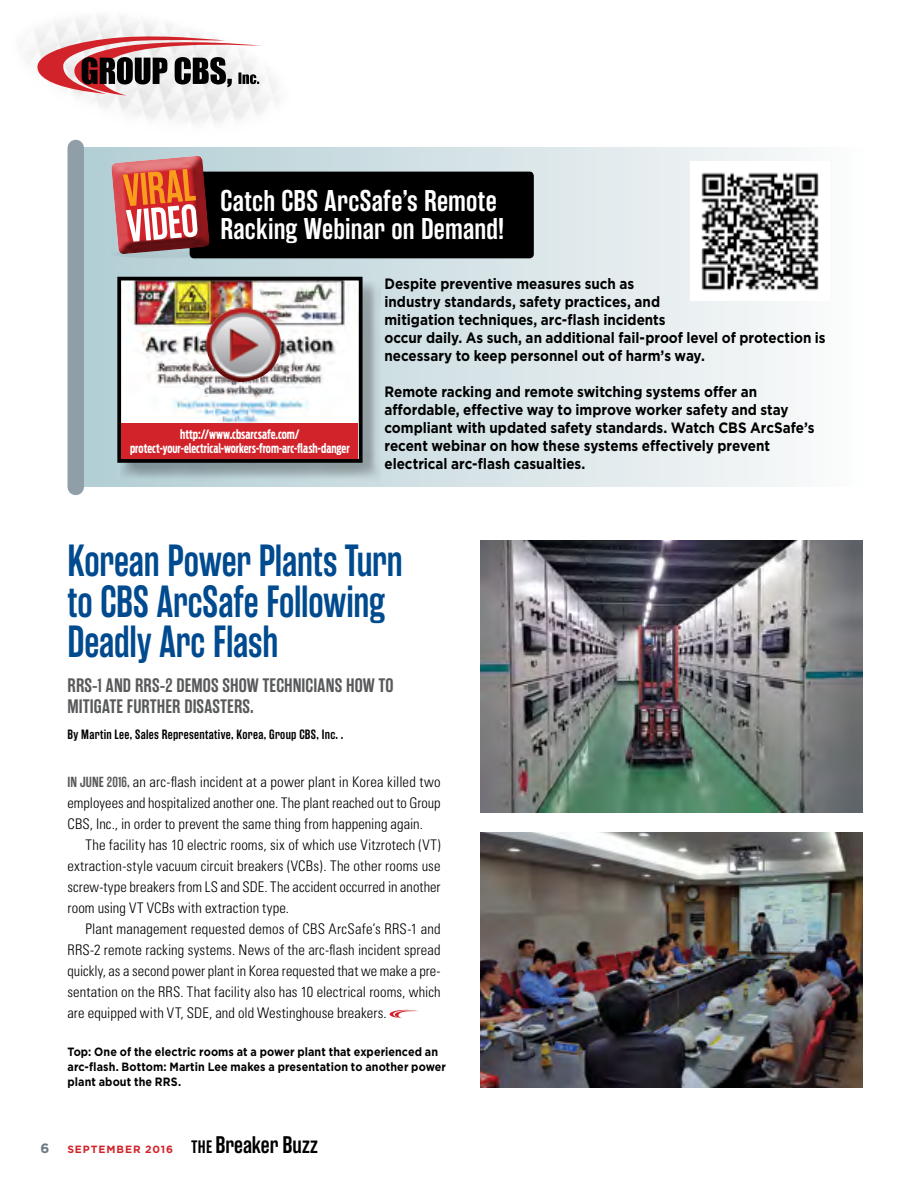
<style>
.page{position:relative;width:918px;height:1188px;background:#fff}
.page>*{position:absolute;margin:0;border:0;box-sizing:border-box;transform-origin:0 0}
.t1{font:600 45px/40.5px "Rama Gothic E";color:#004a8f;scale:.9 1}
.t2{font:600 30px/28px "Rama Gothic E";letter-spacing:.01em;color:#fff}
.t3{font:600 19.5px/21px "Rama Gothic E";letter-spacing:.01em;color:#58595b}
.t4{font:700 15px/18px "Gotham";color:#000;scale:.9 1}
.t5{font:300 condensed 14.7px/21px "Univers";letter-spacing:.005em;color:#000;text-align:justify}
.t6{font:600 13.5px "Rama Gothic E";letter-spacing:.025em;color:#000}
.t7{font:700 13.5px "Gotham";color:#6b7b84}
.t8{font:700 12.9px/14.2px "Antenna Extra Cond";color:#fff;text-align:center;scale:.9 1}
.t9{font:700 12px/15px "Gotham";letter-spacing:.005em;color:#000;scale:.9 1}
.t10{font:700 10.5px "Gotham";letter-spacing:.09em;color:#d2232a}
.s1{font-family:"Rama Gothic E";font-weight:600;font-stretch:normal;color:#58595b}
.s2{font-family:"Rama Gothic E";font-weight:600;font-size:18px;color:#000}
.s3{font-family:"Rama Gothic E";font-weight:600;font-size:24px;color:#000}
</style>
<div class="page">
<img style="left:27px;top:16px;width:271px;height:133px">
<svg style="left:37px;top:34px;width:227px;height:62px"></svg>
<div style="left:71px;top:148px;width:793px;height:339px;background:linear-gradient(to right,#abc7cd,#fdfcfc)"></div>
<div style="left:68px;top:148px;width:16px;height:339px;background:#909ea7"></div>
<div style="left:190px;top:172px;width:344px;height:86px;background:#000;border-radius:4px"></div>
<svg style="left:98px;top:143px;width:124px;height:114px"></svg>
<svg style="left:110px;top:250px;width:102px;height:8px"></svg>
<img style="left:691px;top:161px;width:139px;height:139px">
<div style="left:120px;top:279px;width:261px;height:203px;background:#000;opacity:.3"></div>
<img style="left:122px;top:282px;width:236px;height:141px">
<div style="left:117px;top:277px;width:246px;height:186px;border:4px solid #000"></div>
<img style="left:199px;top:307px;width:90px;height:79px">
<svg style="left:390px;top:1010px;width:28px;height:8px"></svg>
<img style="left:480px;top:832px;width:382px;height:255px">
<img style="left:481px;top:540px;width:381px;height:273px">
<div style="left:122px;top:423px;width:236px;height:36px;background:#d2232a"></div>
<h2 class="t2" style="left:220px;top:188px;width:285px">Catch CBS ArcSafe’s Remote<br>Racking Webinar on Demand!</h2>
<p class="t8" style="left:130px;top:427px;width:245px">http://www.cbsarcsafe.com/ protect-your-electrical-workers-from-arc-flash-danger</p>
<p class="t4" style="left:384px;top:274px;width:492px">Despite preventive measures such as<br>industry standards, safety practices, and<br>mitigation techniques, arc-flash incidents<br>occur daily. As such, an additional fail-proof level of protection is necessary to keep personnel out of harm’s way.</p>
<p class="t4" style="left:384px;top:382px;width:479px">Remote racking and remote switching systems offer an affordable, effective way to improve worker safety and stay compliant with updated safety standards. Watch CBS ArcSafe’s recent webinar on how these systems effectively prevent electrical arc-flash casualties.</p>
<h1 class="t1" style="left:68px;top:541px;width:374px">Korean Power Plants Turn to CBS ArcSafe Following<br>Deadly Arc Flash</h1>
<h3 class="t3" style="left:68px;top:676px;width:328px">RRS-1 AND RRS-2 DEMOS SHOW TECHNICIANS HOW TO<br>MITIGATE FURTHER DISASTERS.</h3>
<p class="t6" style="left:68px;top:727px;width:278px">By Martin Lee, Sales Representative, Korea, Group CBS, Inc. .</p>
<p class="t5" style="left:68px;top:772px;width:375px"><span class="s1">IN JUNE 2016,</span> an arc-flash incident at a power plant in Korea killed two employees and hospitalized another one. The plant reached out to Group CBS, Inc., in order to prevent the same thing from happening again.</p>
<p class="t5" style="left:68px;top:835px;width:375px;text-indent:18px">The facility has 10 electric rooms, six of which use Vitzrotech (VT) extraction-style vacuum circuit breakers (VCBs). The other rooms use screw-type breakers from LS and SDE. The accident occurred in another room using VT VCBs with extraction type.</p>
<p class="t5" style="left:68px;top:919px;width:375px;text-indent:18px">Plant management requested demos of CBS ArcSafe’s RRS-1 and RRS-2 remote racking systems. News of the arc-flash incident spread quickly, as a second power plant in Korea requested that we make a pre&shy;sentation on the RRS. That facility also has 10 electrical rooms, which are equipped with VT, SDE, and old Westinghouse breakers.</p>
<p class="t9" style="left:68px;top:1044px;width:422px">Top: One of the electric rooms at a power plant that experienced an arc-flash. Bottom: Martin Lee makes a presentation to another power plant about the RRS.</p>
<p class="t7" style="left:40px;top:1139px;width:10px">6</p>
<p class="t10" style="left:67px;top:1142px;width:252px">SEPTEMBER 2016 <span class="s2">THE</span> <span class="s3">Breaker Buzz</span></p>
</div>
